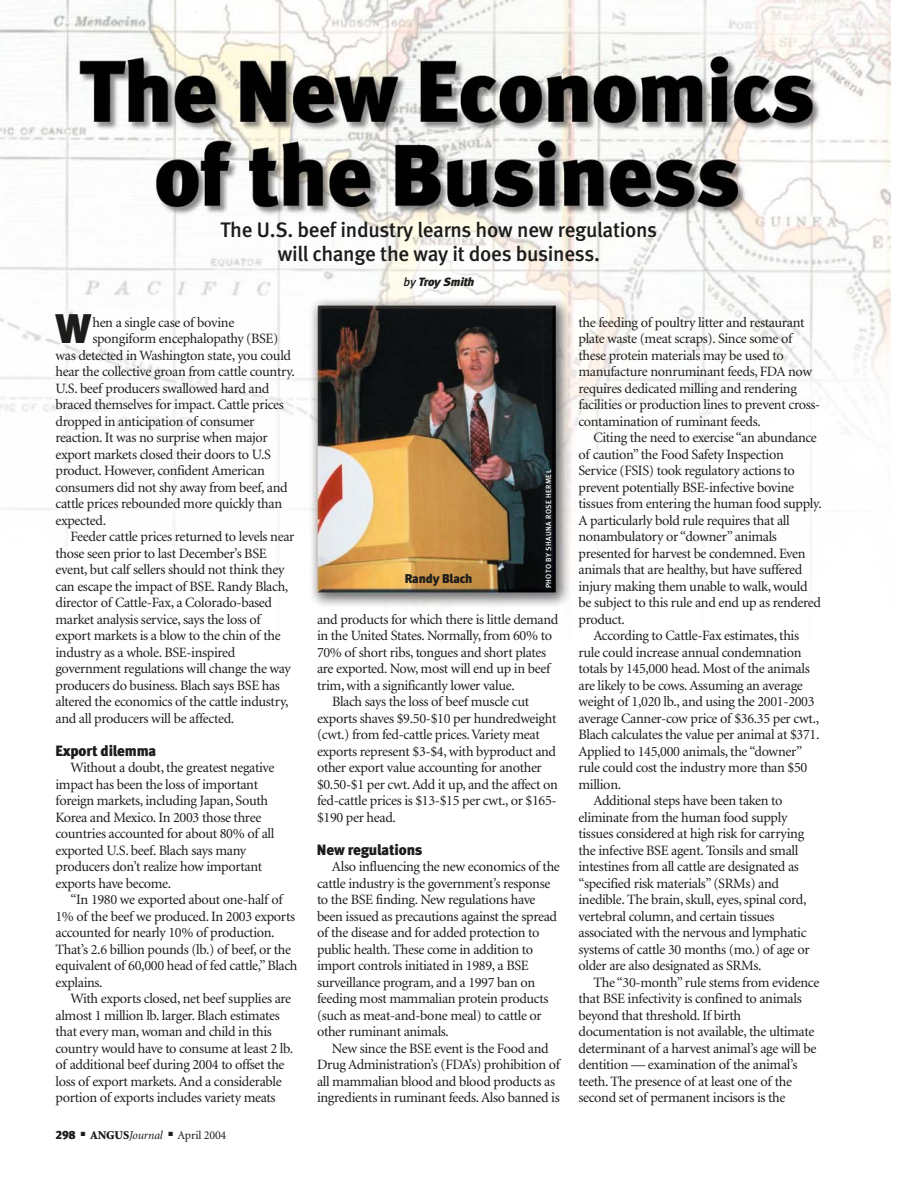
<style>
.page{position:relative;width:918px;height:1188px;background:#fff}
.page>*{position:absolute;margin:0;border:0;box-sizing:border-box;transform-origin:0 0}
.t1{font:41.4px "Meta Black LF";color:#1c1c1a}
.t2{font:21px/24px "Meta Medium LF";letter-spacing:-.01em;color:#1c1c1a;text-align:center}
.t3{font:15px "Meta Black LF";letter-spacing:-.01em;color:#1c1c1a}
.t4{font:14.25px/16.5px "Minion";letter-spacing:-.025em;color:#1c1c1a}
.t5{font:12.75px "Meta Black LF";letter-spacing:-.01em;color:#1c1c1a}
.t6{font:12px "Minion";letter-spacing:-.015em;color:#1c1c1a}
.t7{font:italic 12px "Meta Black LF";letter-spacing:-.01em;color:#1c1c1a}
.t8{font:7.5px "Meta Medium LF";letter-spacing:.055em;color:#fff}
.s1{font-family:"Meta Medium LF"}
.s2{font-family:"Meta Black LF"}
.s3{font-weight:900}
.s4{font-style:italic}
</style>
<div class="page">
<img style="left:0;top:0;width:891px;height:607px">
<h2 class="t2" style="left:221px;top:219px;width:438px">The U.S. beef industry learns how new regulations will change the way it does business.</h2>
<p class="t7" style="left:404px;top:277px;width:72px"><span class="s1">by</span> Troy Smith</p>
<h1 class="t1" style="left:56px;top:313px;width:37px">W</h1>
<p class="t4" style="left:92px;top:315px;width:143px">hen a single case of bovine</p>
<p class="t4" style="left:92px;top:331px;width:188px">spongiform encephalopathy (BSE)</p>
<p class="t4" style="left:56px;top:348px;width:237px">was detected in Washington state, you could</p>
<p class="t4" style="left:56px;top:364px;width:241px">hear the collective groan from cattle country.</p>
<p class="t4" style="left:56px;top:381px;width:215px">U.S. beef producers swallowed hard and</p>
<p class="t4" style="left:56px;top:397px;width:230px">braced themselves for impact. Cattle prices</p>
<p class="t4" style="left:56px;top:414px;width:200px">dropped in anticipation of consumer</p>
<p class="t4" style="left:56px;top:430px;width:214px">reaction. It was no surprise when major</p>
<p class="t4" style="left:56px;top:447px;width:217px">export markets closed their doors to U.S</p>
<p class="t4" style="left:56px;top:463px;width:211px">product. However, confident American</p>
<p class="t4" style="left:56px;top:480px;width:234px">consumers did not shy away from beef, and</p>
<p class="t4" style="left:56px;top:496px;width:228px">cattle prices rebounded more quickly than</p>
<p class="t4" style="left:56px;top:513px;width:52px">expected.</p>
<p class="t4" style="left:70px;top:529px;width:225px">Feeder cattle prices returned to levels near</p>
<p class="t4" style="left:56px;top:546px;width:213px">those seen prior to last December’s BSE</p>
<p class="t4" style="left:56px;top:562px;width:230px">event, but calf sellers should not think they</p>
<p class="t4" style="left:56px;top:579px;width:234px">can escape the impact of BSE. Randy Blach,</p>
<p class="t4" style="left:56px;top:595px;width:218px">director of Cattle-Fax, a Colorado-based</p>
<p class="t4" style="left:56px;top:612px;width:207px">market analysis service, says the loss of</p>
<p class="t4" style="left:56px;top:628px;width:227px">export markets is a blow to the chin of the</p>
<p class="t4" style="left:56px;top:645px;width:181px">industry as a whole. BSE-inspired</p>
<p class="t4" style="left:56px;top:661px;width:237px">government regulations will change the way</p>
<p class="t4" style="left:56px;top:678px;width:226px">producers do business. Blach says BSE has</p>
<p class="t4" style="left:56px;top:694px;width:235px">altered the economics of the cattle industry,</p>
<p class="t4" style="left:56px;top:711px;width:180px">and all producers will be affected.</p>
<p class="t3" style="left:56px;top:745px;width:102px">Export dilemma</p>
<p class="t4" style="left:56px;top:760px;width:220px;text-indent:15px">Without a doubt, the greatest negative impact has been the loss of important foreign markets, including Japan, South Korea and Mexico. In 2003 those three countries accounted for about 80% of all exported U.S. beef. Blach says many producers don’t realize how important exports have become.</p>
<p class="t4" style="left:56px;top:892px;width:244px;text-indent:15px">“In 1980 we exported about one-half of 1% of the beef we produced. In 2003 exports accounted for nearly 10% of production.<br>That’s 2.6 billion pounds (lb.) of beef, or the equivalent of 60,000 head of fed cattle,” Blach explains.</p>
<p class="t4" style="left:56px;top:991px;width:239px;text-indent:15px">With exports closed, net beef supplies are almost 1 million lb. larger. Blach estimates that every man, woman and child in this country would have to consume at least 2 lb. of additional beef during 2004 to offset the loss of export markets. And a considerable portion of exports includes variety meats</p>
<p class="t6" style="left:56px;top:1130px;width:172px"><span class="s2">298</span> ■ <span class="s3">ANGUS</span><span class="s4">Journal</span> ■ April 2004</p>
<p class="t5" style="left:405px;top:573px;width:69px">Randy Blach</p>
<p class="t8" style="left:546px;top:588px;width:120px;rotate:-90deg">PHOTO BY SHAUNA ROSE HERMEL</p>
<p class="t4" style="left:317px;top:612px;width:243px">and products for which there is little demand</p>
<p class="t4" style="left:317px;top:629px;width:237px">in the United States. Normally, from 60% to</p>
<p class="t4" style="left:317px;top:645px;width:231px">70% of short ribs, tongues and short plates</p>
<p class="t4" style="left:317px;top:662px;width:235px">are exported. Now, most will end up in beef</p>
<p class="t4" style="left:317px;top:678px;width:199px">trim, with a significantly lower value.</p>
<p class="t4" style="left:332px;top:695px;width:199px">Blach says the loss of beef muscle cut</p>
<p class="t4" style="left:317px;top:711px;width:241px">exports shaves $9.50-$10 per hundredweight</p>
<p class="t4" style="left:317px;top:728px;width:224px">(cwt.) from fed-cattle prices. Variety meat</p>
<p class="t4" style="left:317px;top:744px;width:241px">exports represent $3-$4, with byproduct and</p>
<p class="t4" style="left:317px;top:761px;width:226px">other export value accounting for another</p>
<p class="t4" style="left:317px;top:777px;width:243px">$0.50-$1 per cwt. Add it up, and the affect on</p>
<p class="t4" style="left:317px;top:794px;width:241px">fed-cattle prices is $13-$15 per cwt., or $165-</p>
<p class="t4" style="left:317px;top:810px;width:80px">$190 per head.</p>
<p class="t3" style="left:317px;top:844px;width:107px">New regulations</p>
<p class="t4" style="left:317px;top:860px;width:244px;text-indent:15px">Also influencing the new economics of the cattle industry is the government’s response to the BSE finding. New regulations have been issued as precautions against the spread of the disease and for added protection to public health. These come in addition to import controls initiated in 1989, a BSE surveillance program, and a 1997 ban on feeding most mammalian protein products (such as meat-and-bone meal) to cattle or other ruminant animals.</p>
<p class="t4" style="left:317px;top:1041px;width:245px;text-align:center">New since the BSE event is the Food and Drug Administration’s (FDA’s) prohibition of all mammalian blood and blood products as ingredients in ruminant feeds. Also banned is</p>
<p class="t4" style="left:579px;top:315px;width:243px">the feeding of poultry litter and restaurant plate waste (meat scraps). Since some of these protein materials may be used to manufacture nonruminant feeds, FDA now requires dedicated milling and rendering facilities or production lines to prevent cross&shy;contamination of ruminant feeds.</p>
<p class="t4" style="left:594px;top:431px;width:225px">Citing the need to exercise “an abundance</p>
<p class="t4" style="left:579px;top:447px;width:207px">of caution” the Food Safety Inspection</p>
<p class="t4" style="left:579px;top:464px;width:218px">Service (FSIS) took regulatory actions to</p>
<p class="t4" style="left:579px;top:480px;width:217px">prevent potentially BSE-infective bovine</p>
<p class="t4" style="left:579px;top:497px;width:245px">tissues from entering the human food supply.</p>
<p class="t4" style="left:579px;top:513px;width:213px">A particularly bold rule requires that all</p>
<p class="t4" style="left:579px;top:530px;width:200px">nonambulatory or “downer” animals</p>
<p class="t4" style="left:579px;top:546px;width:229px">presented for harvest be condemned. Even</p>
<p class="t4" style="left:579px;top:563px;width:225px">animals that are healthy, but have suffered</p>
<p class="t4" style="left:579px;top:579px;width:231px">injury making them unable to walk, would</p>
<p class="t4" style="left:579px;top:596px;width:244px">be subject to this rule and end up as rendered</p>
<p class="t4" style="left:579px;top:612px;width:48px">product.</p>
<p class="t4" style="left:594px;top:629px;width:207px">According to Cattle-Fax estimates, this</p>
<p class="t4" style="left:579px;top:645px;width:225px">rule could increase annual condemnation</p>
<p class="t4" style="left:579px;top:662px;width:233px">totals by 145,000 head. Most of the animals</p>
<p class="t4" style="left:579px;top:678px;width:226px">are likely to be cows. Assuming an average</p>
<p class="t4" style="left:579px;top:695px;width:238px">weight of 1,020 lb., and using the 2001-2003</p>
<p class="t4" style="left:579px;top:711px;width:242px">average Canner-cow price of $36.35 per cwt.,</p>
<p class="t4" style="left:579px;top:728px;width:243px">Blach calculates the value per animal at $371.</p>
<p class="t4" style="left:579px;top:744px;width:225px">Applied to 145,000 animals, the “downer”</p>
<p class="t4" style="left:579px;top:761px;width:230px">rule could cost the industry more than $50</p>
<p class="t4" style="left:579px;top:777px;width:44px">million.</p>
<p class="t4" style="left:594px;top:794px;width:191px">Additional steps have been taken to</p>
<p class="t4" style="left:579px;top:810px;width:210px">eliminate from the human food supply</p>
<p class="t4" style="left:579px;top:827px;width:227px">tissues considered at high risk for carrying</p>
<p class="t4" style="left:579px;top:843px;width:221px">the infective BSE agent. Tonsils and small</p>
<p class="t4" style="left:579px;top:860px;width:222px">intestines from all cattle are designated as</p>
<p class="t4" style="left:579px;top:876px;width:202px">“specified risk materials” (SRMs) and</p>
<p class="t4" style="left:579px;top:893px;width:230px">inedible. The brain, skull, eyes, spinal cord,</p>
<p class="t4" style="left:579px;top:909px;width:198px">vertebral column, and certain tissues</p>
<p class="t4" style="left:579px;top:926px;width:230px">associated with the nervous and lymphatic</p>
<p class="t4" style="left:579px;top:942px;width:233px">systems of cattle 30 months (mo.) of age or</p>
<p class="t4" style="left:579px;top:959px;width:185px">older are also designated as SRMs.</p>
<p class="t4" style="left:594px;top:975px;width:227px">The “30-month” rule stems from evidence</p>
<p class="t4" style="left:579px;top:992px;width:225px">that BSE infectivity is confined to animals</p>
<p class="t4" style="left:579px;top:1008px;width:164px">beyond that threshold. If birth</p>
<p class="t4" style="left:579px;top:1025px;width:237px">documentation is not available, the ultimate</p>
<p class="t4" style="left:579px;top:1041px;width:239px">determinant of a harvest animal’s age will be</p>
<p class="t4" style="left:579px;top:1058px;width:221px">dentition — examination of the animal’s</p>
<p class="t4" style="left:579px;top:1074px;width:215px">teeth. The presence of at least one of the</p>
<p class="t4" style="left:579px;top:1091px;width:209px">second set of permanent incisors is the</p>
</div>
